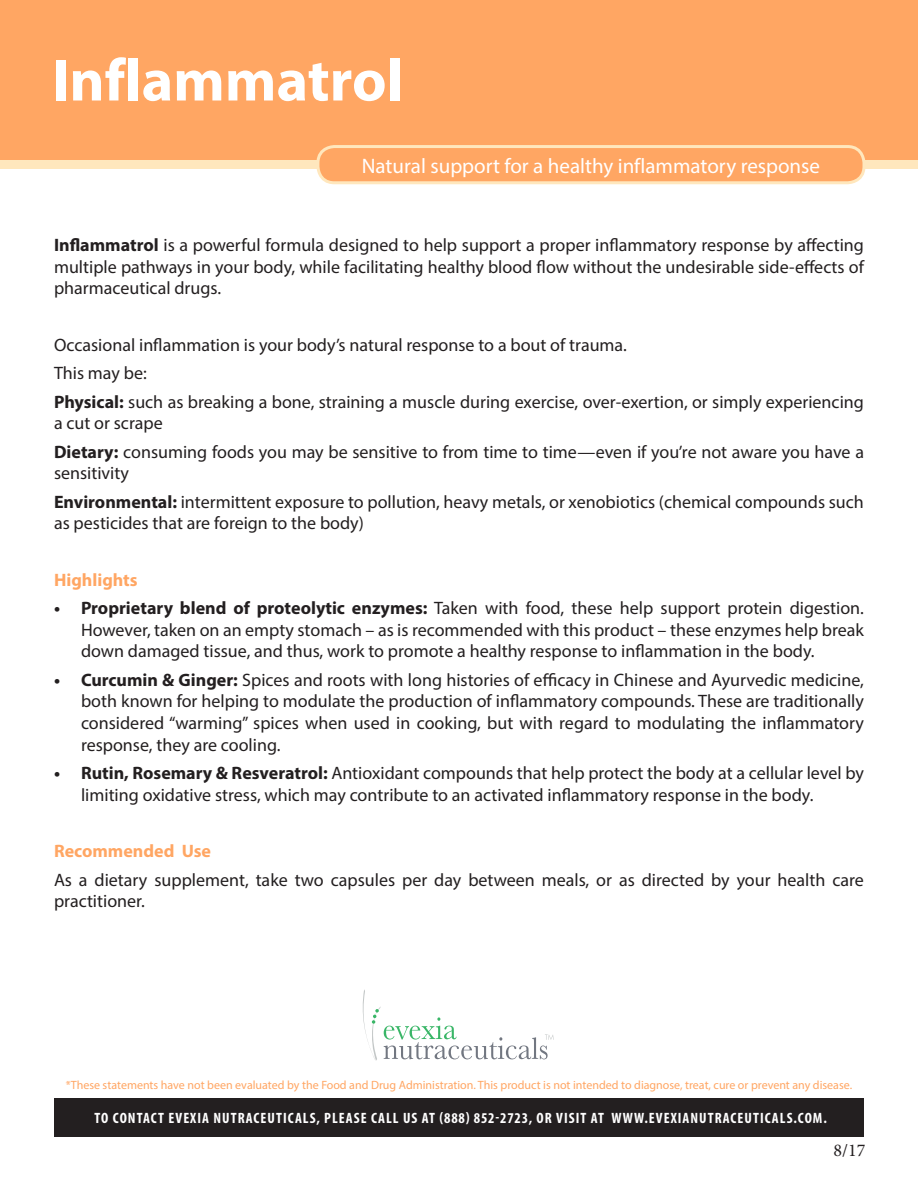
<style>
.page{position:relative;width:918px;height:1188px;background:#fff}
.page>*{position:absolute;margin:0;border:0;box-sizing:border-box;transform-origin:0 0}
.t1{font:700 60px "Myriad Pro";color:#fff}
.t2{font:21px "Myriad Pro";color:#fff}
.t3{font:18px/21.6px "Myriad Pro";color:#231f20}
.t4{font:700 18px "Myriad Pro";color:#ffa663}
.t5{font:18px "Minion Pro";color:#231f20}
.t6{font:700 condensed 15px "Myriad Pro";letter-spacing:.07em;color:#fff}
.t7{font:12px "Myriad Pro";color:#ffa663}
.s1{font-weight:700}
</style>
<div class="page">
<div style="left:0;top:0;width:918px;height:160px;background:#ffa663"></div>
<div style="left:0;top:160px;width:918px;height:8px;background:#ffe7bd"></div>
<div style="left:318px;top:147px;width:546px;height:36px;background:#ffa663;border-radius:17px"></div>
<div style="left:316px;top:145px;width:550px;height:39px;border:3px solid #ffe7bd;border-radius:17px"></div>
<div style="left:54px;top:1098px;width:810px;height:39px;background:#231f20"></div>
<svg style="left:362px;top:989px;width:192px;height:72px"></svg>
<p class="t1" style="left:52px;top:41px;width:352px">Inflammatrol</p>
<p class="t2" style="left:362px;top:153px;width:460px">Natural support for a healthy inflammatory response</p>
<p class="t3" style="left:54px;top:234px;width:812px;text-align:justify"><span class="s1">Inflammatrol</span> is a powerful formula designed to help support a proper inflammatory response by affecting multiple pathways in your body, while facilitating healthy blood flow without the undesirable side-effects of pharmaceutical drugs.</p>
<p class="t3" style="left:54px;top:334px;width:575px">Occasional inflammation is your body’s natural response to a bout of trauma.</p>
<p class="t3" style="left:54px;top:362px;width:94px">This may be:</p>
<p class="t3" style="left:54px;top:391px;width:811px"><span class="s1">Physical:</span> such as breaking a bone, straining a muscle during exercise, over-exertion, or simply experiencing a cut or scrape</p>
<p class="t3" style="left:54px;top:441px;width:812px"><span class="s1">Dietary:</span> consuming foods you may be sensitive to from time to time—even if you’re not aware you have a sensitivity</p>
<p class="t3" style="left:54px;top:490px;width:811px"><span class="s1">Environmental:</span> intermittent exposure to pollution, heavy metals, or xenobiotics (chemical compounds such as pesticides that are foreign to the body)</p>
<p class="t4" style="left:54px;top:568px;width:85px">Highlights</p>
<p class="t3" style="left:81px;top:597px;width:785px;text-align:justify;text-indent:-27px"><span class="s1">• Proprietary blend of proteolytic enzymes:</span> Taken with food, these help support protein digestion.<br>However, taken on an empty stomach – as is recommended with this product – these enzymes help break down damaged tissue, and thus, work to promote a healthy response to inflammation in the body.</p>
<p class="t3" style="left:81px;top:669px;width:785px;text-align:justify;text-indent:-27px"><span class="s1">• Curcumin &amp; Ginger:</span> Spices and roots with long histories of efficacy in Chinese and Ayurvedic medicine, both known for helping to modulate the production of inflammatory compounds. These are traditionally considered “warming” spices when used in cooking, but with regard to modulating the inflammatory response, they are cooling.</p>
<p class="t3" style="left:81px;top:762px;width:785px;text-indent:-27px"><span class="s1">• Rutin, Rosemary &amp; Resveratrol:</span> Antioxidant compounds that help protect the body at a cellular level by limiting oxidative stress, which may contribute to an activated inflammatory response in the body.</p>
<p class="t4" style="left:54px;top:839px;width:159px">Recommended Use</p>
<p class="t3" style="left:54px;top:868px;width:811px">As a dietary supplement, take two capsules per day between meals, or as directed by your health care practitioner.</p>
<p class="t7" style="left:66px;top:1077px;width:788px">*These statements have not been evaluated by the Food and Drug Administration. This product is not intended to diagnose, treat, cure or prevent any disease.</p>
<p class="t6" style="left:94px;top:1109px;width:734px">TO CONTACT EVEXIA NUTRACEUTICALS, PLEASE CALL US AT (888) 852-2723, OR VISIT AT WWW.EVEXIANUTRACEUTICALS.COM.</p>
<p class="t5" style="left:834px;top:1139px;width:33px">8/17</p>
</div>
